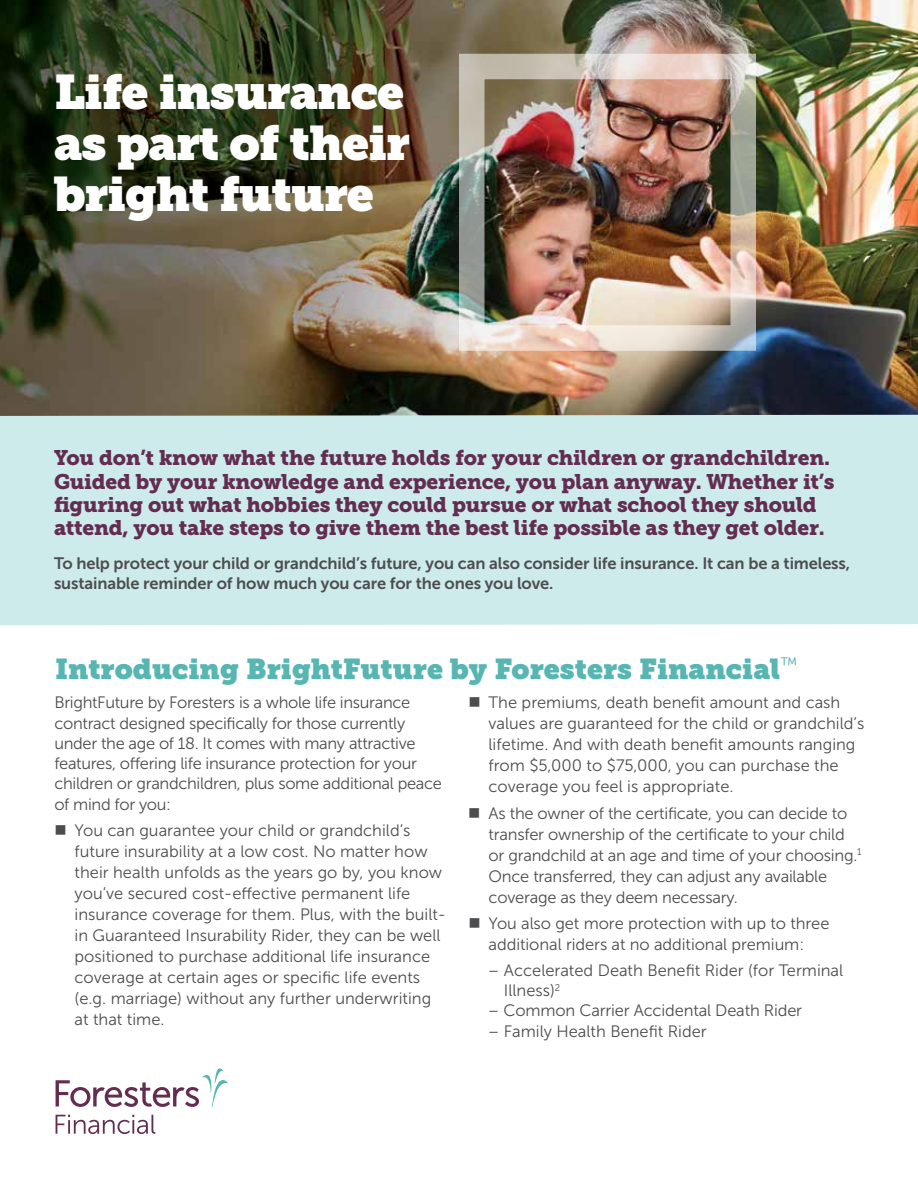
<style>
.page{position:relative;width:918px;height:1188px;background:#fff}
.page>*{position:absolute;margin:0;border:0;box-sizing:border-box;transform-origin:0 0}
.t1{font:48px/51px "Museo Slab";letter-spacing:-.02em;color:#fff;text-align:justify}
.t2{font:28.5px "Museo Slab";color:#57b6b2}
.t3{font:21px/23.2px "Museo Slab 900";letter-spacing:-.01em;color:#622d50}
.t4{font:16.5px/21px "Museo Sans 300";color:#4d4d4f}
.t5{font:16.5px/20.2px "Museo Sans 300";letter-spacing:-.02em;color:#4d4d4f}
.t6{font:16.5px/20.2px "Museo Sans 700";letter-spacing:-.01em;color:#4d4d4f}
</style>
<div class="page">
<img style="left:0;top:0;width:918px;height:415px">
<div style="left:0;top:415px;width:918px;height:210px;background:#ceebec"></div>
<svg style="left:56px;top:1068px;width:172px;height:39px"></svg>
<svg style="left:56px;top:1115px;width:99px;height:19px"></svg>
<div style="left:459px;top:54px;width:297px;height:297px;border:26px solid #fff"></div>
<h1 class="t1" style="left:54px;top:67px;width:357px">Life insurance as part of their bright future</h1>
<p class="t3" style="left:54px;top:447px;width:782px">You don’t know what the future holds for your children or grandchildren.<br>Guided by your knowledge and experience, you plan anyway. Whether it’s figuring out what hobbies they could pursue or what school they should attend, you take steps to give them the best life possible as they get older.</p>
<p class="t6" style="left:54px;top:553px;width:798px">To help protect your child or grandchild’s future, you can also consider life insurance. It can be a timeless, sustainable reminder of how much you care for the ones you love.</p>
<h2 class="t2" style="left:55px;top:652px;width:744px">Introducing BrightFuture by Foresters Financial<sup>™</sup></h2>
<p class="t5" style="left:54px;top:693px;width:389px">BrightFuture by Foresters is a whole life insurance contract designed specifically for those currently under the age of 18. It comes with many attractive features, offering life insurance protection for your children or grandchildren, plus some additional peace of mind for you:</p>
<p class="t4" style="left:75px;top:820px;width:373px">You can guarantee your child or grandchild’s future insurability at a low cost. No matter how their health unfolds as the years go by, you know you’ve secured cost-effective permanent life insurance coverage for them. Plus, with the built&shy;in Guaranteed Insurability Rider, they can be well positioned to purchase additional life insurance coverage at certain ages or specific life events (e.g. marriage) without any further underwriting at that time.</p>
<p class="t4" style="left:489px;top:692px;width:377px">The premiums, death benefit amount and cash values are guaranteed for the child or grandchild’s lifetime. And with death benefit amounts ranging from $5,000 to $75,000, you can purchase the coverage you feel is appropriate.</p>
<p class="t4" style="left:489px;top:803px;width:375px">As the owner of the certificate, you can decide to transfer ownership of the certificate to your child or grandchild at an age and time of your choosing.<sup>1<br></sup>Once transferred, they can adjust any available coverage as they deem necessary.</p>
<p class="t4" style="left:489px;top:913px;width:342px">You also get more protection with up to three additional riders at no additional premium:</p>
<p class="t4" style="left:504px;top:960px;width:341px;line-height:20.2px;text-indent:-16px">– Accelerated Death Benefit Rider (for Terminal<br>Illness)<sup>2</sup></p>
<p class="t4" style="left:488px;top:1000px;width:316px">– Common Carrier Accidental Death Rider</p>
<p class="t4" style="left:488px;top:1021px;width:220px">– Family Health Benefit Rider</p>
</div>
